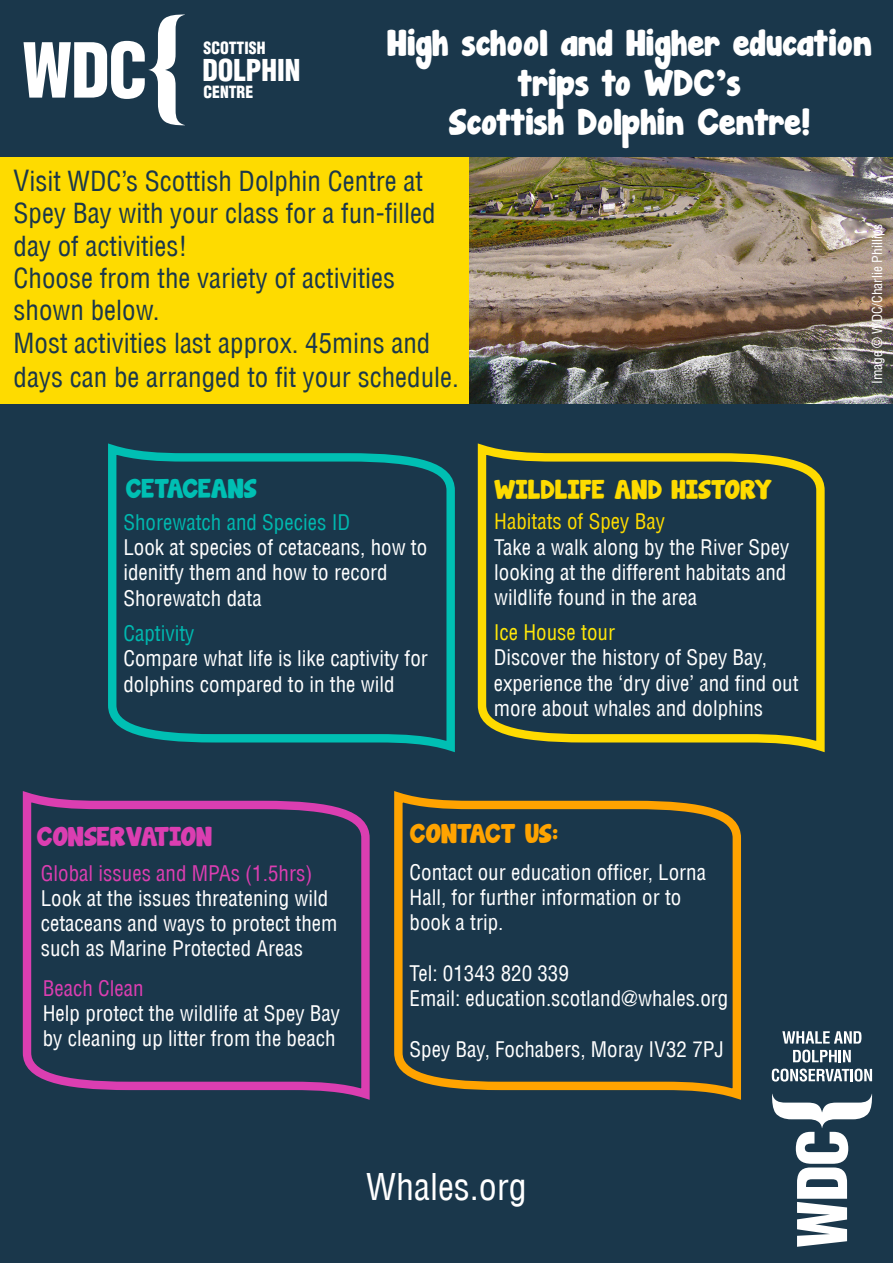
<style>
.page{position:relative;width:893px;height:1263px;background:#1a374b}
.page>*{position:absolute;margin:0;border:0;box-sizing:border-box;transform-origin:0 0}
.t1{font:condensed 36px "Helvetica LT";color:#fff}
.t2{font:33px/39.6px "Janda Manatee Solid";color:#fff;text-align:center}
.t3{font:900 condensed 29.4px "Helvetica LT";color:#fff;scale:.95 1}
.t4{font:condensed 27px/32.4px "Helvetica LT";color:#1a374b}
.t5{font:24px "Janda Manatee Solid";color:#fedb00}
.t6{font:24px "Janda Manatee Solid";color:#db3eb1}
.t7{font:24px "Janda Manatee Solid";color:#ffa300}
.t8{font:24px "Janda Manatee Solid";color:#00bfb3}
.t9{font:condensed 21px/25.2px "Helvetica LT";color:#fff}
.t10{font:condensed 21px "Helvetica LT";color:#db3eb1}
.t11{font:condensed 21px "Helvetica LT";color:#00b8af}
.t12{font:condensed 21px "Helvetica LT";color:#fedb00}
.t13{font:condensed 21px "Helvetica LT";color:#ffe709}
.t14{font:900 condensed 16.5px "Helvetica LT";color:#fff;scale:.95 1}
.t15{font:condensed 13.5px "Helvetica LT";color:#fff}
.s1{font-size:28.5px}
</style>
<div class="page">
<svg style="left:474px;top:438px;width:357px;height:319px;background:#2f4643"></svg>
<svg style="left:104px;top:438px;width:357px;height:319px;background:#174455"></svg>
<svg style="left:19px;top:785px;width:357px;height:320px;background:#2c3754"></svg>
<div style="left:0;top:157px;width:893px;height:247px;background:#fedb00"></div>
<img style="left:470px;top:157px;width:423px;height:247px">
<svg style="left:782px;top:1031px;width:79px;height:12px"></svg>
<svg style="left:793px;top:1049px;width:58px;height:13px"></svg>
<svg style="left:772px;top:1068px;width:100px;height:13px"></svg>
<svg style="left:772px;top:1094px;width:100px;height:153px"></svg>
<svg style="left:24px;top:15px;width:161px;height:110px"></svg>
<svg style="left:390px;top:785px;width:357px;height:320px;background:#304143"></svg>
<p class="t14" style="left:203px;top:38px;width:67px">SCOTTISH</p>
<p class="t3" style="left:202px;top:52px;width:105px">DOLPHIN</p>
<p class="t14" style="left:203px;top:82px;width:54px">CENTRE</p>
<p class="t2" style="left:387px;top:25px;width:486px">High school and Higher education trips to WDC’s</p>
<p class="t2" style="left:449px;top:104px;width:362px">Scottish Dolphin Centre!</p>
<p class="t4" style="left:14px;top:165px;width:411px"><span class="s1">V</span>isit WDC’s Scottish Dolphin Centre at</p>
<p class="t4" style="left:14px;top:197px;width:424px">Spey Bay with your class for a fun-filled</p>
<p class="t4" style="left:14px;top:229px;width:175px">day of activities!</p>
<p class="t4" style="left:14px;top:262px;width:383px">Choose from the variety of activities shown below.</p>
<p class="t4" style="left:14px;top:326px;width:447px;line-height:34.2px">Most activities last approx. 45mins and days can be arranged to fit your schedule.</p>
<p class="t8" style="left:126px;top:471px;width:133px">CETACEANS</p>
<p class="t11" style="left:123px;top:509px;width:228px">Shorewatch and Species ID</p>
<p class="t9" style="left:123px;top:535px;width:305px">Look at species of cetaceans, how to idenitfy them and how to record</p>
<p class="t9" style="left:123px;top:585px;width:140px">Shorewatch data</p>
<p class="t11" style="left:123px;top:620px;width:73px">Captivity</p>
<p class="t9" style="left:123px;top:646px;width:306px">Compare what life is like captivity for</p>
<p class="t9" style="left:123px;top:671px;width:273px">dolphins compared to in the wild</p>
<p class="t5" style="left:494px;top:472px;width:279px">WILDLIFE AND HISTORY</p>
<p class="t12" style="left:494px;top:509px;width:172px">Habitats of Spey Bay</p>
<p class="t9" style="left:494px;top:534px;width:297px">Take a walk along by the River Spey looking at the different habitats and wildlife found in the area</p>
<p class="t13" style="left:494px;top:619px;width:123px">Ice House tour</p>
<p class="t9" style="left:494px;top:645px;width:306px">Discover the history of Spey Bay, experience the ‘dry dive’ and find out more about whales and dolphins</p>
<p class="t6" style="left:36px;top:820px;width:177px">CONSERVATION</p>
<p class="t10" style="left:41px;top:860px;width:273px">Global issues and MPAs (1.5hrs)</p>
<p class="t9" style="left:41px;top:885px;width:289px">Look at the issues threatening wild</p>
<p class="t9" style="left:41px;top:911px;width:298px">cetaceans and ways to protect them such as Marine Protected Areas</p>
<p class="t10" style="left:43px;top:975px;width:102px">Beach Clean</p>
<p class="t9" style="left:43px;top:1001px;width:299px">Help protect the wildlife at Spey Bay by cleaning up litter from the beach</p>
<p class="t7" style="left:409px;top:816px;width:150px">CONTACT US:</p>
<p class="t9" style="left:409px;top:860px;width:298px">Contact our education officer, Lorna<br>Hall, for further information or to</p>
<p class="t9" style="left:409px;top:910px;width:95px">book a trip.</p>
<p class="t9" style="left:409px;top:960px;width:161px">Tel: 01343 820 339</p>
<p class="t9" style="left:409px;top:986px;width:320px">Email: education.scotland@whales.org</p>
<p class="t9" style="left:409px;top:1036px;width:316px">Spey Bay, Fochabers, Moray IV32 7PJ</p>
<p class="t1" style="left:366px;top:1164px;width:162px">Whales.org</p>
<p class="t15" style="left:869px;top:384px;width:162px;rotate:-90deg">Image © WDC/Charlie Phillips</p>
</div>
